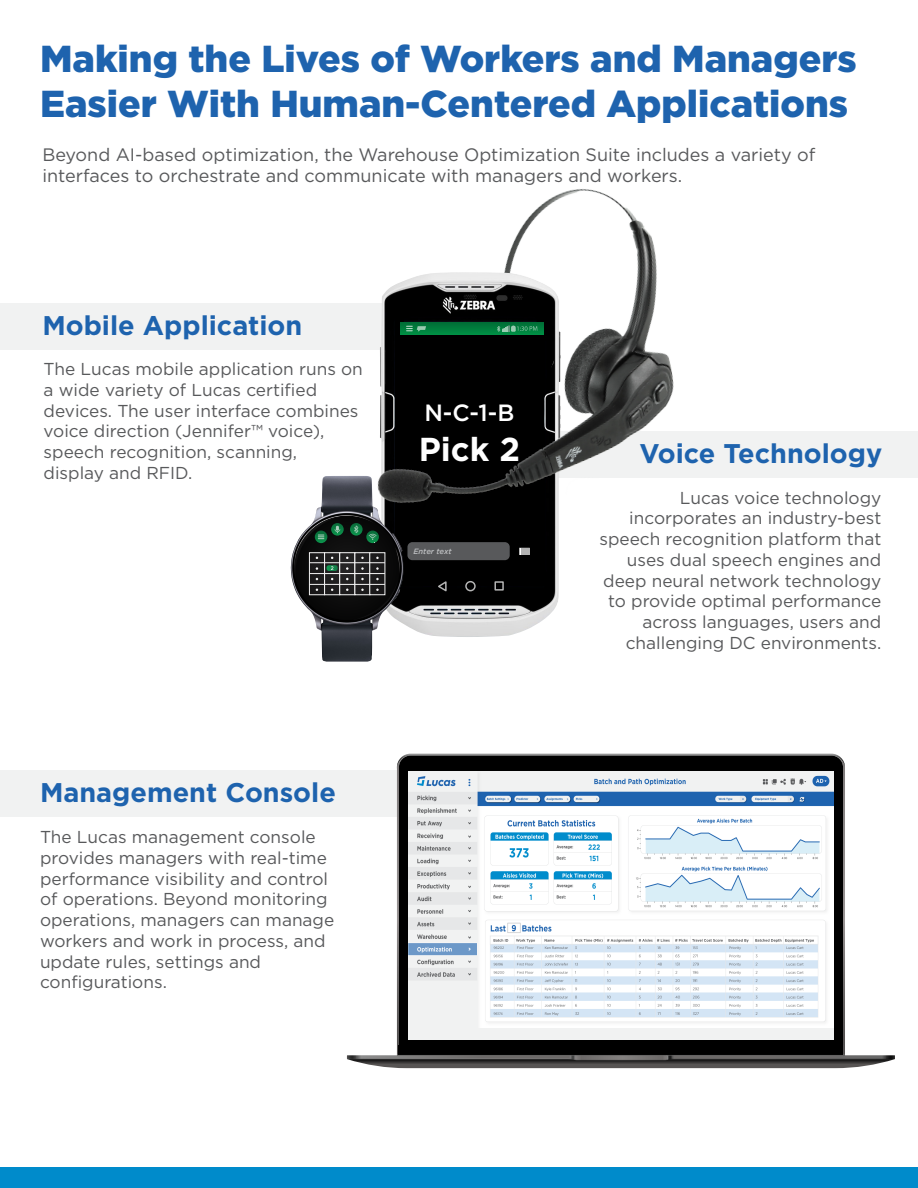
<style>
.page{position:relative;width:918px;height:1188px;background:#fff}
.page>*{position:absolute;margin:0;border:0;box-sizing:border-box;transform-origin:0 0}
.t1{font:900 37.5px/45px "Gotham";color:#1e63ae}
.t2{font:700 33.15px "Gotham";color:#fff}
.t3{font:700 27px "Gotham";color:#1e63ae}
.t4{font:500 23.55px "Gotham";color:#fff}
.t5{font:18px/21.6px "Gotham";color:#58595b}
.t6{font:17.25px/20.7px "Gotham";color:#58595b}
.t7{font:italic 500 7.65px "Gotham";color:#bcbec0}
</style>
<div class="page">
<div style="left:0;top:1167px;width:918px;height:21px;background:#008bcb"></div>
<div style="left:459px;top:431px;width:459px;height:47px;background:#f1f2f2"></div>
<div style="left:0;top:304px;width:459px;height:46px;background:#f1f2f2"></div>
<div style="left:0;top:771px;width:459px;height:46px;background:#f1f2f2"></div>
<img style="left:403px;top:541px;width:156px;height:96px">
<div style="left:395px;top:572px;width:152px;height:14px;background:#000"></div>
<svg style="left:438px;top:581px;width:9px;height:10px"></svg>
<div style="left:465px;top:581px;width:11px;height:10px;border:2px solid #fff;border-radius:50%"></div>
<div style="left:400px;top:322px;width:143px;height:250px;background:#000"></div>
<div style="left:407px;top:542px;width:103px;height:18px;background:#58595b;border-radius:5px"></div>
<svg style="left:497px;top:541px;width:48px;height:31px"></svg>
<img style="left:291px;top:476px;width:112px;height:186px">
<svg style="left:294px;top:515px;width:105px;height:105px;background:#3e403f"></svg>
<svg style="left:397px;top:754px;width:448px;height:15px"></svg>
<div style="left:399px;top:1045px;width:444px;height:10px;background:#000"></div>
<div style="left:399px;top:756px;width:444px;height:289px;background:#000"></div>
<svg style="left:347px;top:1055px;width:548px;height:13px;background:#585655"></svg>
<div style="left:408px;top:773px;width:426px;height:267px;background:#f1f2f2"></div>
<img style="left:408px;top:771px;width:426px;height:256px">
<img style="left:333px;top:189px;width:341px;height:352px">
<h1 class="t1" style="left:40px;top:35px;width:818px">Making the Lives of Workers and Managers<br>Easier With Human-Centered Applications</h1>
<p class="t5" style="left:42px;top:143px;width:775px">Beyond AI-based optimization, the Warehouse Optimization Suite includes a variety of interfaces to orchestrate and communicate with managers and workers.</p>
<h3 class="t3" style="left:42px;top:310px;width:262px">Mobile Application</h3>
<p class="t6" style="left:44px;top:358px;width:321px">The Lucas mobile application runs on a wide variety of Lucas certified devices. The user interface combines voice direction (Jennifer™ voice), speech recognition, scanning,<br>display and RFID.</p>
<h3 class="t4" style="left:424px;top:398px;width:92px">N-C-1-B</h3>
<h2 class="t2" style="left:419px;top:430px;width:103px">Pick 2</h2>
<p class="t7" style="left:413px;top:547px;width:40px">Enter text</p>
<h3 class="t3" style="left:40px;top:777px;width:297px">Management Console</h3>
<p class="t6" style="left:40px;top:827px;width:296px">The Lucas management console provides managers with real-time performance visibility and control of operations. Beyond monitoring operations, managers can manage workers and work in process, and update rules, settings and configurations.</p>
<h3 class="t3" style="left:640px;top:438px;width:244px">Voice Technology</h3>
<p class="t6" style="left:599px;top:487px;width:283px;text-align:right">Lucas voice technology incorporates an industry-best speech recognition platform that uses dual speech engines and deep neural network technology to provide optimal performance across languages, users and challenging DC environments.</p>
</div>
